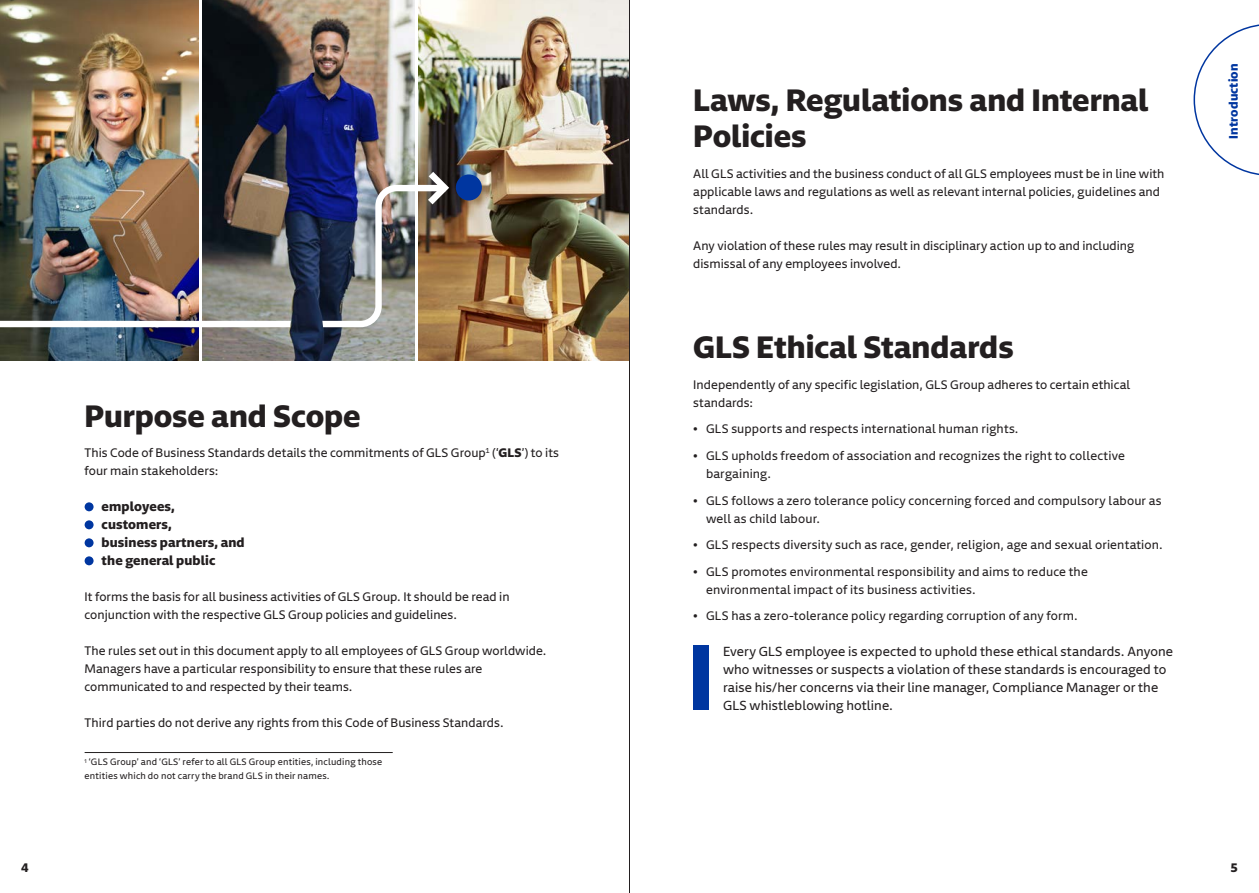
<style>
.page{position:relative;width:1259px;height:893px;background:#fff}
.page>*{position:absolute;margin:0;border:0;box-sizing:border-box;transform-origin:0 0}
.t1{font:700 30px/36px "Newson";color:#231f20}
.t2{font:12.75px/18px "Newson GLSDTP";letter-spacing:.01em;color:#231f20}
.t3{font:700 12.75px/18px "Newson";letter-spacing:.01em;color:#231f20}
.t4{font:12px/18px "Newson GLSDTP";letter-spacing:.01em;color:#231f20}
.t5{font:700 12px "Newson";letter-spacing:.015em;color:#0036a0}
.t6{font:700 12px "Newson GLSDTP";color:#231f20}
.t7{font:700 12px "Newson";color:#231f20}
.t8{font:9px/13.5px "Newson GLSDTP";letter-spacing:.025em;color:#231f20}
.s1{font-family:"Newson";font-weight:700}
</style>
<div class="page">
<svg style="left:1193px;top:24px;width:66px;height:151px"></svg>
<img style="left:203px;top:0;width:211px;height:360px">
<img style="left:0;top:0;width:199px;height:360px">
<img style="left:418px;top:0;width:211px;height:360px">
<img style="left:0;top:182px;width:452px;height:148px">
<svg style="left:421px;top:165px;width:33px;height:46px"></svg>
<div style="left:456px;top:174px;width:26px;height:26px;background:#0036a0;border-radius:50%"></div>
<img style="left:290px;top:311px;width:34px;height:30px">
<div style="left:85px;top:502px;width:9px;height:9px;background:#0036a0;border-radius:50%"></div>
<div style="left:85px;top:520px;width:9px;height:9px;background:#0036a0;border-radius:50%"></div>
<div style="left:85px;top:538px;width:9px;height:9px;background:#0036a0;border-radius:50%"></div>
<div style="left:85px;top:556px;width:9px;height:9px;background:#0036a0;border-radius:50%"></div>
<hr style="left:85px;top:752px;width:308px;height:1px;background:#231f20">
<div style="left:693px;top:645px;width:16px;height:65px;background:#0036a0"></div>
<hr style="left:629px;top:0;width:1px;height:893px;background:#231f20">
<h1 class="t1" style="left:85px;top:393px;width:278px">Purpose and Scope</h1>
<p class="t4" style="left:85px;top:442px;width:476px">This Code of Business Standards details the commitments of GLS Group<sup>1</sup> (‘<span class="s1">GLS</span>’) to its four main stakeholders:</p>
<p class="t3" style="left:102px;top:496px;width:145px">employees, customers,<br>business partners, and the general public</p>
<p class="t4" style="left:85px;top:586px;width:426px">It forms the basis for all business activities of GLS Group. It should be read in conjunction with the respective GLS Group policies and guidelines.</p>
<p class="t4" style="left:85px;top:640px;width:463px">The rules set out in this document apply to all employees of GLS Group worldwide.<br>Managers have a particular responsibility to ensure that these rules are communicated to and respected by their teams.</p>
<p class="t4" style="left:85px;top:712px;width:420px">Third parties do not derive any rights from this Code of Business Standards.</p>
<p class="t8" style="left:85px;top:754px;width:299px"><sup>1</sup> ‘GLS Group’ and ‘GLS’ refer to all GLS Group entities, including those entities which do not carry the brand GLS in their names.</p>
<h1 class="t1" style="left:693px;top:78px;width:456px">Laws, Regulations and Internal<br>Policies</h1>
<p class="t4" style="left:693px;top:163px;width:473px">All GLS activities and the business conduct of all GLS employees must be in line with applicable laws and regulations as well as relevant internal policies, guidelines and standards.</p>
<p class="t4" style="left:693px;top:235px;width:442px">Any violation of these rules may result in disciplinary action up to and including dismissal of any employees involved.</p>
<h1 class="t1" style="left:693px;top:325px;width:322px">GLS Ethical Standards</h1>
<p class="t4" style="left:693px;top:374px;width:438px">Independently of any specific legislation, GLS Group adheres to certain ethical standards:</p>
<p class="t4" style="left:693px;top:419px;width:327px">• GLS supports and respects international human rights.</p>
<p class="t4" style="left:706px;top:445px;width:420px;text-indent:-13px">• GLS upholds freedom of association and recognizes the right to collective bargaining.</p>
<p class="t4" style="left:706px;top:490px;width:457px;text-indent:-13px">• GLS follows a zero tolerance policy concerning forced and compulsory labour as well as child labour.</p>
<p class="t4" style="left:693px;top:534px;width:471px">• GLS respects diversity such as race, gender, religion, age and sexual orientation.</p>
<p class="t4" style="left:706px;top:561px;width:383px;text-indent:-13px">• GLS promotes environmental responsibility and aims to reduce the environmental impact of its business activities.</p>
<p class="t4" style="left:693px;top:605px;width:386px">• GLS has a zero-tolerance policy regarding corruption of any form.</p>
<p class="t2" style="left:723px;top:641px;width:451px">Every GLS employee is expected to uphold these ethical standards. Anyone who witnesses or suspects a violation of these standards is encouraged to raise his/her concerns via their line manager, Compliance Manager or the GLS whistleblowing hotline.</p>
<p class="t5" style="left:1222px;top:139px;width:77px;rotate:-90deg">Introduction</p>
<p class="t6" style="left:21px;top:857px;width:9px">4</p>
<p class="t7" style="left:1231px;top:857px;width:8px">5</p>
</div>
